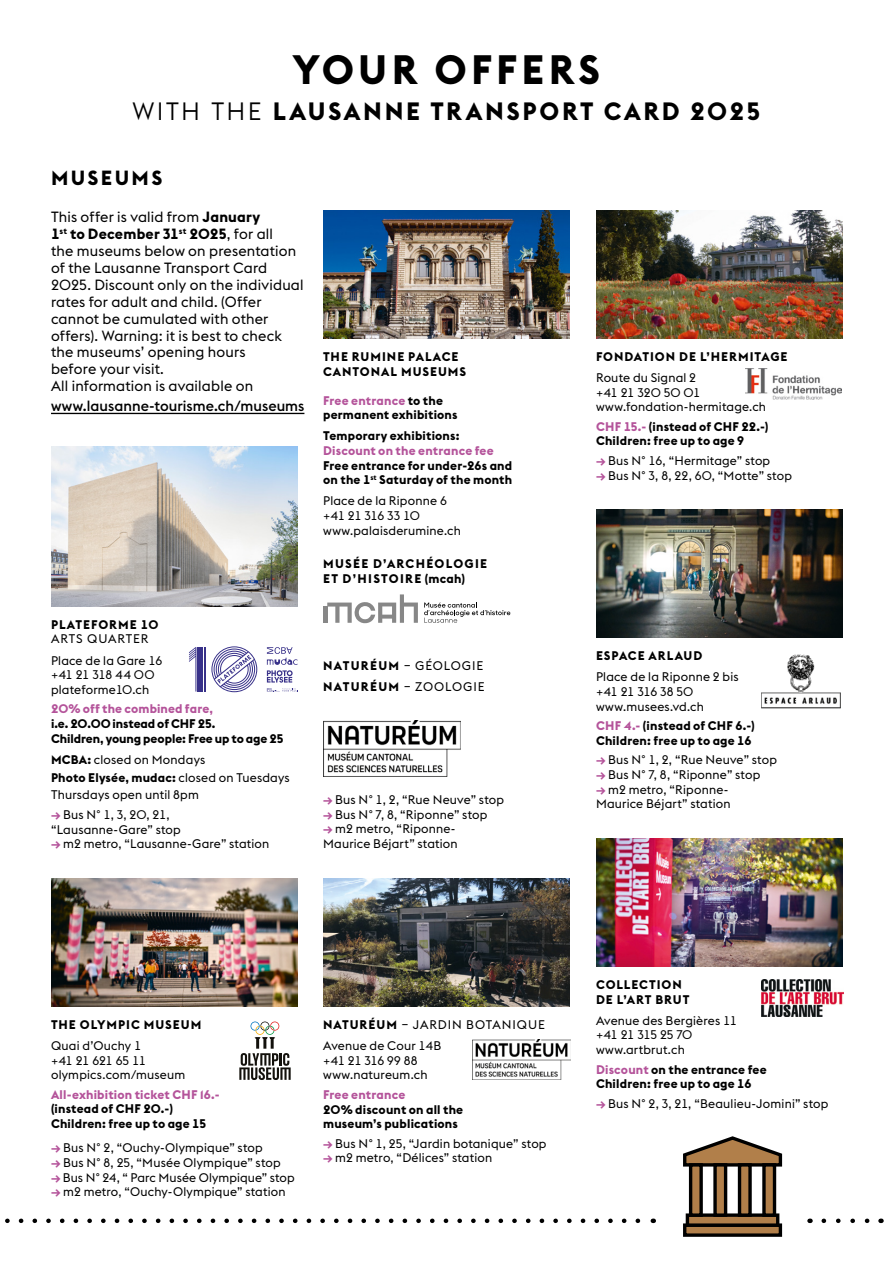
<style>
.page{position:relative;width:893px;height:1276px;background:#fff}
.page>*{position:absolute;margin:0;border:0;box-sizing:border-box;transform-origin:0 0}
.t1{font:700 40.5px "Euclid Flex";letter-spacing:.095em;color:#000}
.t2{font:700 24.75px "Euclid Flex";letter-spacing:.105em;color:#000}
.t3{font:700 20.25px "Euclid Flex";letter-spacing:.115em;color:#000}
.t4{font:14.62px/16.9px "Euclid Flex";letter-spacing:.01em;color:#000}
.t5{font:500 14.62px "Euclid Flex";letter-spacing:.005em;color:#000}
.t6{font:12.38px/14.6px "Euclid Flex";letter-spacing:.015em;color:#000}
.t7{font:700 12.38px/14.6px "Euclid Flex";letter-spacing:.015em;color:#000}
.t8{font:700 12.38px "Euclid Flex";letter-spacing:.015em;color:#b4539a}
.t9{font:700 12.38px/14.6px "Euclid Flex";letter-spacing:.08em;color:#000}
.t10{font:700 12.38px/14.6px "Euclid Flex";letter-spacing:-.005em;color:#000}
.t11{font:12.38px/21.2px "Euclid Flex";letter-spacing:.035em;color:#000}
.t12{font:700 12.38px/14.6px "Euclid Flex";letter-spacing:.1em;color:#000}
.t13{font:12.38px/20.9px "Euclid Flex";letter-spacing:.075em;color:#000}
.t14{font:700 12.38px/14.6px "Euclid Flex";letter-spacing:.07em;color:#000}
.t15{font:700 12.38px "Euclid Flex";letter-spacing:.075em;color:#000}
.s1{font-weight:300}
.s2{font-weight:700}
.s3{font-weight:700;color:#b4539a}
.s4{color:#b4539a}
</style>
<div class="page">
<svg style="left:5px;top:1218px;width:636px;height:5px"></svg>
<hr style="left:51px;top:413px;width:253px;height:1px;background:#000">
<img style="left:51px;top:446px;width:247px;height:160px">
<img style="left:51px;top:878px;width:247px;height:128px">
<img style="left:596px;top:210px;width:247px;height:128px">
<img style="left:596px;top:510px;width:247px;height:127px">
<img style="left:596px;top:838px;width:247px;height:128px">
<img style="left:323px;top:210px;width:247px;height:128px">
<svg style="left:424px;top:602px;width:86px;height:21px"></svg>
<hr style="left:323px;top:606px;width:4px;height:17px;background:#878787">
<svg style="left:327px;top:594px;width:91px;height:29px"></svg>
<img style="left:323px;top:720px;width:137px;height:56px">
<img style="left:323px;top:878px;width:247px;height:128px">
<svg style="left:824px;top:1218px;width:46px;height:5px"></svg>
<div style="left:685px;top:1225px;width:95px;height:10px;background:#b17f4a"></div>
<div style="left:683px;top:1223px;width:99px;height:13px;border:3px solid #000"></div>
<div style="left:687px;top:1215px;width:91px;height:10px;background:#b17f4a"></div>
<div style="left:686px;top:1213px;width:93px;height:13px;border:3px solid #000"></div>
<svg style="left:683px;top:1136px;width:100px;height:32px"></svg>
<div style="left:691px;top:1165px;width:10px;height:50px;background:#b17f4a"></div>
<div style="left:689px;top:1163px;width:14px;height:53px;border:3px solid #000"></div>
<div style="left:715px;top:1165px;width:11px;height:50px;background:#b17f4a"></div>
<div style="left:713px;top:1163px;width:14px;height:53px;border:3px solid #000"></div>
<div style="left:739px;top:1165px;width:11px;height:50px;background:#b17f4a"></div>
<div style="left:738px;top:1163px;width:14px;height:53px;border:3px solid #000"></div>
<div style="left:764px;top:1165px;width:10px;height:50px;background:#b17f4a"></div>
<div style="left:762px;top:1163px;width:14px;height:53px;border:3px solid #000"></div>
<svg style="left:239px;top:1021px;width:52px;height:59px"></svg>
<svg style="left:267px;top:688px;width:31px;height:4px"></svg>
<svg style="left:267px;top:647px;width:31px;height:35px"></svg>
<hr style="left:204px;top:647px;width:1px;height:44px;background:#383189">
<hr style="left:202px;top:647px;width:1px;height:44px;background:#383189">
<hr style="left:200px;top:647px;width:1px;height:44px;background:#383189">
<hr style="left:198px;top:647px;width:1px;height:44px;background:#383189">
<svg style="left:189px;top:647px;width:7px;height:44px"></svg>
<svg style="left:211px;top:646px;width:46px;height:46px"></svg>
<img style="left:746px;top:368px;width:96px;height:31px">
<img style="left:761px;top:654px;width:80px;height:55px">
<img style="left:761px;top:980px;width:82px;height:37px">
<img style="left:473px;top:1039px;width:97px;height:40px">
<h1 class="t1" style="left:293px;top:46px;width:309px">YOUR OFFERS</h1>
<h2 class="t2" style="left:133px;top:97px;width:629px"><span class="s1">WITH THE</span> LAUSANNE TRANSPORT CARD 2025</h2>
<h3 class="t3" style="left:51px;top:167px;width:113px">MUSEUMS</h3>
<p class="t4" style="left:51px;top:209px;width:254px">This offer is valid from <span class="s2">January<br>1</span><sup>st</sup> <span class="s2">to December 31</span><sup>st</sup> <span class="s2">2025</span>, for all<br>the museums below on presentation of the Lausanne Transport Card<br>2025. Discount only on the individual rates for adult and child. (Offer cannot be cumulated with other offers). Warning: it is best to check the museums’ opening hours<br>before your visit.<br>All information is available on</p>
<p class="t5" style="left:51px;top:397px;width:255px">www.lausanne-tourisme.ch/museums</p>
<p class="t15" style="left:51px;top:617px;width:109px">PLATEFORME 10</p>
<p class="t6" style="left:51px;top:628px;width:113px;line-height:21.2px">ARTS QUARTER<br>Place de la Gare 16</p>
<p class="t6" style="left:51px;top:667px;width:105px">+41 21 318 44 00 plateforme10.ch</p>
<p class="t8" style="left:51px;top:702px;width:163px">20% off the combined fare,</p>
<p class="t10" style="left:51px;top:716px;width:234px">i.e. 20.00 instead of CHF 25.<br>Children, young people: Free up to age 25</p>
<p class="t6" style="left:51px;top:750px;width:240px;line-height:17.8px"><span class="s2">MCBA:</span> closed on Mondays<br><span class="s2">Photo Elysée, mudac:</span> closed on Tuesdays<br>Thursdays open until 8pm</p>
<p class="t6" style="left:51px;top:807px;width:131px"><span class="s3">→</span> Bus N° 1, 3, 20, 21, “Lausanne-Gare” stop</p>
<p class="t6" style="left:51px;top:836px;width:220px"><span class="s3">→</span> m2 metro, “Lausanne-Gare” station</p>
<p class="t9" style="left:323px;top:349px;width:145px">THE RUMINE PALACE<br>CANTONAL MUSEUMS</p>
<p class="t7" style="left:323px;top:393px;width:136px"><span class="s4">Free entrance</span> to the permanent exhibitions</p>
<p class="t7" style="left:323px;top:429px;width:138px">Temporary exhibitions :</p>
<p class="t8" style="left:323px;top:443px;width:172px">Discount on the entrance fee</p>
<p class="t7" style="left:323px;top:458px;width:191px">Free entrance for under-26s and on the 1<sup>st</sup> Saturday of the month</p>
<p class="t6" style="left:323px;top:494px;width:139px">Place de la Riponne 6 +41 21 316 33 10 www.palaisderumine.ch</p>
<p class="t12" style="left:323px;top:557px;width:166px">MUSÉE D’ARCHÉOLOGIE<br>ET D’HISTOIRE (mcah)</p>
<p class="t13" style="left:323px;top:655px;width:163px"><span class="s2">NATURÉUM</span> – GÉOLOGIE<br><span class="s2">NATURÉUM</span> – ZOOLOGIE</p>
<p class="t6" style="left:323px;top:792px;width:182px"><span class="s3">→</span> Bus N° 1, 2, “Rue Neuve” stop</p>
<p class="t6" style="left:323px;top:807px;width:166px"><span class="s3">→</span> Bus N° 7, 8, “Riponne” stop</p>
<p class="t6" style="left:323px;top:821px;width:136px"><span class="s3">→</span> m2 metro, “Riponne-<br>Maurice Béjart” station</p>
<p class="t9" style="left:596px;top:349px;width:193px">FONDATION DE L’HERMITAGE</p>
<p class="t6" style="left:596px;top:370px;width:172px">Route du Signal 2<br>+41 21 320 50 01 www.fondation-hermitage.ch</p>
<p class="t7" style="left:596px;top:419px;width:174px"><span class="s4">CHF 15.-</span> (instead of CHF 22.-)<br>Children: free up to age 9</p>
<p class="t6" style="left:596px;top:453px;width:176px"><span class="s3">→</span> Bus N° 16, “Hermitage” stop</p>
<p class="t6" style="left:596px;top:468px;width:197px"><span class="s3">→</span> Bus N° 3, 8, 22, 60, “Motte” stop</p>
<p class="t9" style="left:596px;top:648px;width:108px">ESPACE ARLAUD</p>
<p class="t6" style="left:596px;top:670px;width:144px">Place de la Riponne 2 bis +41 21 316 38 50 www.musees.vd.ch</p>
<p class="t7" style="left:596px;top:718px;width:160px"><span class="s4">CHF 4.-</span> (instead of CHF 6.-)<br>Children: free up to age 16</p>
<p class="t6" style="left:596px;top:753px;width:182px"><span class="s3">→</span> Bus N° 1, 2, “Rue Neuve” stop</p>
<p class="t6" style="left:596px;top:767px;width:166px"><span class="s3">→</span> Bus N° 7, 8, “Riponne” stop</p>
<p class="t6" style="left:596px;top:782px;width:136px"><span class="s3">→</span> m2 metro, “Riponne-<br>Maurice Béjart” station</p>
<p class="t9" style="left:51px;top:1017px;width:152px">THE OLYMPIC MUSEUM</p>
<p class="t6" style="left:51px;top:1038px;width:136px">Quai d’Ouchy 1<br>+41 21 621 65 11 olympics.com/museum</p>
<p class="t8" style="left:51px;top:1087px;width:170px">All-exhibition ticket CHF 16.-</p>
<p class="t7" style="left:51px;top:1101px;width:157px">(instead of CHF 20.-)<br>Children: free up to age 15</p>
<p class="t6" style="left:51px;top:1140px;width:213px"><span class="s3">→</span> Bus N° 2, “Ouchy-Olympique” stop</p>
<p class="t6" style="left:51px;top:1155px;width:231px"><span class="s3">→</span> Bus N° 8, 25, “Musée Olympique” stop</p>
<p class="t6" style="left:51px;top:1170px;width:245px"><span class="s3">→</span> Bus N° 24, “ Parc Musée Olympique” stop</p>
<p class="t6" style="left:51px;top:1184px;width:236px"><span class="s3">→</span> m2 metro, “Ouchy-Olympique” station</p>
<p class="t11" style="left:323px;top:1014px;width:223px"><span class="s2">NATURÉUM</span> – JARDIN BOTANIQUE<br>Avenue de Cour 14B</p>
<p class="t6" style="left:323px;top:1053px;width:106px">+41 21 316 99 88 www.natureum.ch</p>
<p class="t8" style="left:323px;top:1087px;width:84px">Free entrance</p>
<p class="t7" style="left:323px;top:1102px;width:142px">20% discount on all the museum’s publications</p>
<p class="t6" style="left:323px;top:1136px;width:225px"><span class="s3">→</span> Bus N° 1, 25, “Jardin botanique” stop</p>
<p class="t6" style="left:323px;top:1150px;width:171px"><span class="s3">→</span> m2 metro, “Délices” station</p>
<p class="t14" style="left:596px;top:977px;width:95px">COLLECTION<br>DE L’ART BRUT</p>
<p class="t6" style="left:596px;top:1013px;width:143px">Avenue des Bergières 11 +41 21 315 25 70 www.artbrut.ch</p>
<p class="t7" style="left:596px;top:1062px;width:172px"><span class="s4">Discount</span> on the entrance fee<br>Children: free up to age 16</p>
<p class="t6" style="left:596px;top:1096px;width:234px"><span class="s3">→</span> Bus N° 2, 3, 21, “Beaulieu-Jomini” stop</p>
</div>
